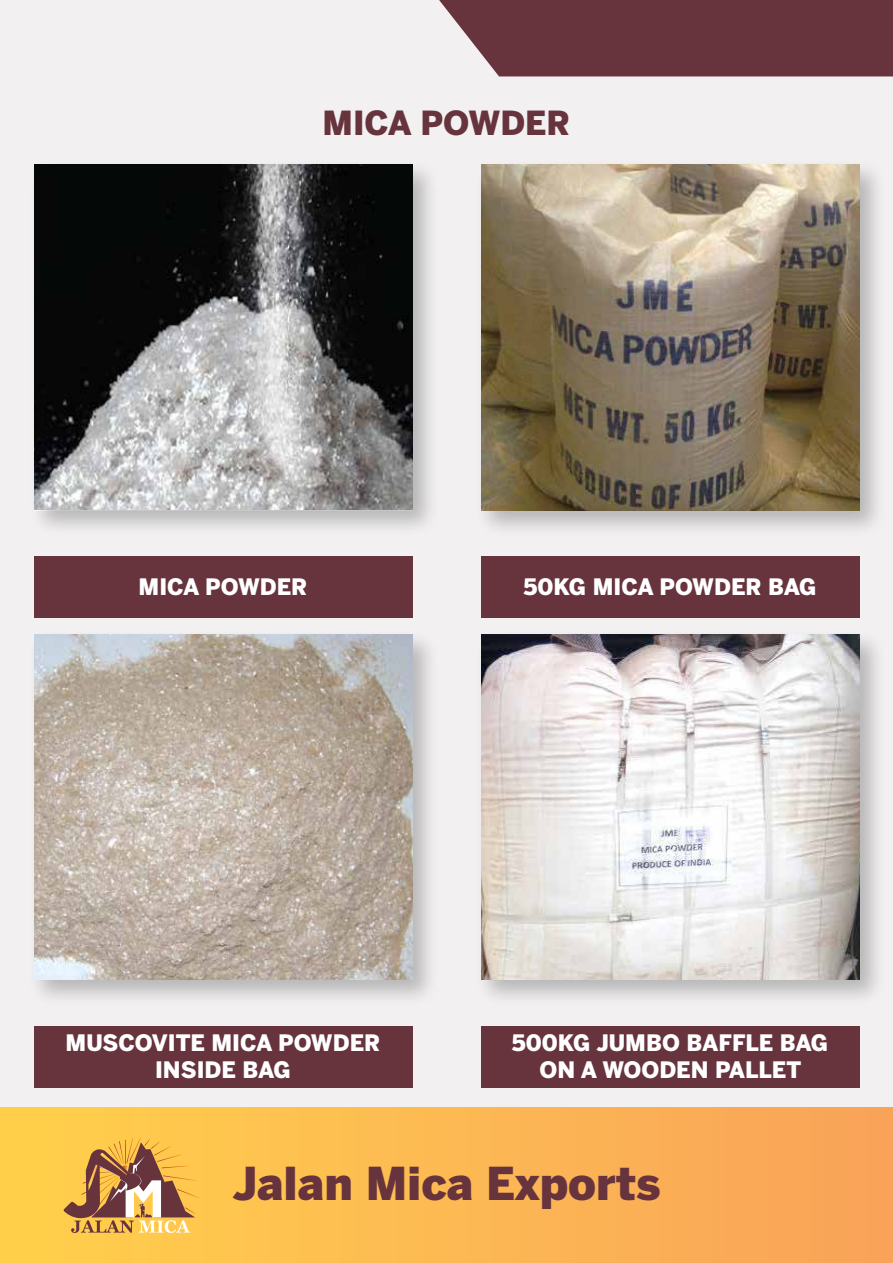
<style>
.page{position:relative;width:893px;height:1263px;background:#f2f0f0}
.page>*{position:absolute;margin:0;border:0;box-sizing:border-box;transform-origin:0 0}
.t1{font:900 45px "Benton Sans";color:#67333d}
.t2{font:900 33px "Benton Sans";color:#67333d}
.t3{font:900 22.5px/27px "Benton Sans";color:#fff;text-align:center}
</style>
<div class="page">
<div style="left:439px;top:0;width:454px;height:76px;background:#67333d"></div>
<div style="left:0;top:1107px;width:893px;height:156px;background:linear-gradient(to right,#ffd14b,#f9a25a)"></div>
<div style="left:34px;top:556px;width:378px;height:62px;background:#67333d"></div>
<svg style="left:64px;top:1137px;width:135px;height:96px;background:#cf9e56"></svg>
<img style="left:34px;top:164px;width:397px;height:364px">
<img style="left:35px;top:165px;width:378px;height:345px">
<img style="left:481px;top:634px;width:397px;height:364px">
<img style="left:481px;top:634px;width:378px;height:345px">
<img style="left:481px;top:164px;width:397px;height:365px">
<img style="left:481px;top:165px;width:378px;height:345px">
<div style="left:481px;top:556px;width:378px;height:62px;background:#67333d"></div>
<div style="left:34px;top:1026px;width:378px;height:61px;background:#67333d"></div>
<div style="left:481px;top:1026px;width:378px;height:61px;background:#67333d"></div>
<img style="left:34px;top:634px;width:397px;height:364px">
<img style="left:34px;top:634px;width:378px;height:345px">
<h2 class="t2" style="left:323px;top:104px;width:249px">MICA POWDER</h2>
<p class="t3" style="left:139px;top:573px;width:170px">MICA POWDER</p>
<p class="t3" style="left:523px;top:573px;width:295px">50KG MICA POWDER BAG</p>
<p class="t3" style="left:66px;top:1029px;width:316px">MUSCOVITE MICA POWDER<br>INSIDE BAG</p>
<p class="t3" style="left:512px;top:1029px;width:318px">500KG JUMBO BAFFLE BAG<br>ON A WOODEN PALLET</p>
<h1 class="t1" style="left:232px;top:1157px;width:430px">Jalan Mica Exports</h1>
</div>
